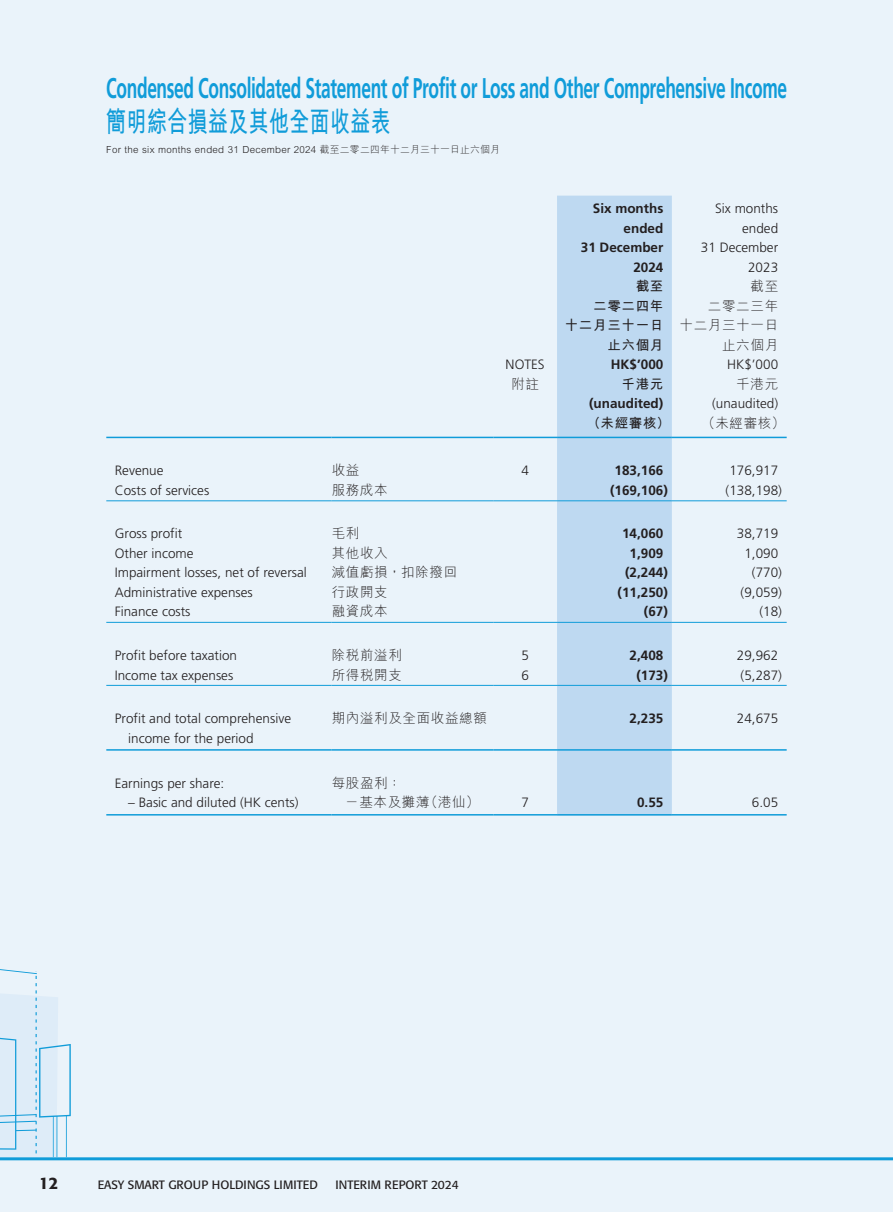
<style>
.page{position:relative;width:893px;height:1212px;background:#eaf3fa}
.page>*{position:absolute;margin:0;border:0;box-sizing:border-box;transform-origin:0 0}
.t1{font:700 28.5px "Frutiger LT Std";letter-spacing:-.02em;color:#109cd9;scale:.61 1}
.t2{font:700 28.5px "M Hei HK";letter-spacing:.02em;color:#109cd9;scale:.7 1}
.t3{font:500 16.5px "Formata";color:#231f20}
.t4{font:300 13.5px/19.5px "Frutiger LT Std";color:#231f20;text-align:right}
.t5{font:700 13.5px/19.5px "Frutiger LT Std";color:#231f20;text-align:right}
.t6{font:300 13.5px/19.5px "M Hei HK";letter-spacing:.05em;color:#231f20;text-align:right}
.t7{font:700 13.5px/19.5px "M Hei HK";letter-spacing:.05em;color:#231f20;text-align:right}
.t8{font:12px "Formata";color:#231f20}
.t9{font:300 9.75px "M Hei HK";letter-spacing:.03em;color:#231f20}
</style>
<div class="page">
<hr style="left:0;top:1157px;width:893px;height:3px;background:#109cd9">
<svg style="left:0;top:969px;width:71px;height:188px"></svg>
<div style="left:557px;top:196px;width:115px;height:618px;background:#bed9f1"></div>
<hr style="left:106px;top:437px;width:226px;height:1px;background:#109cd9">
<hr style="left:332px;top:437px;width:161px;height:1px;background:#109cd9">
<hr style="left:493px;top:437px;width:64px;height:1px;background:#109cd9">
<hr style="left:557px;top:437px;width:115px;height:1px;background:#109cd9">
<hr style="left:672px;top:437px;width:115px;height:1px;background:#109cd9">
<hr style="left:106px;top:500px;width:226px;height:1px;background:#109cd9">
<hr style="left:332px;top:500px;width:161px;height:1px;background:#109cd9">
<hr style="left:493px;top:500px;width:64px;height:1px;background:#109cd9">
<hr style="left:557px;top:500px;width:115px;height:1px;background:#109cd9">
<hr style="left:672px;top:500px;width:115px;height:1px;background:#109cd9">
<hr style="left:106px;top:622px;width:226px;height:1px;background:#109cd9">
<hr style="left:332px;top:622px;width:161px;height:1px;background:#109cd9">
<hr style="left:493px;top:622px;width:64px;height:1px;background:#109cd9">
<hr style="left:557px;top:622px;width:115px;height:1px;background:#109cd9">
<hr style="left:672px;top:622px;width:115px;height:1px;background:#109cd9">
<hr style="left:106px;top:685px;width:226px;height:1px;background:#109cd9">
<hr style="left:332px;top:685px;width:161px;height:1px;background:#109cd9">
<hr style="left:493px;top:685px;width:64px;height:1px;background:#109cd9">
<hr style="left:557px;top:685px;width:115px;height:1px;background:#109cd9">
<hr style="left:672px;top:685px;width:115px;height:1px;background:#109cd9">
<hr style="left:106px;top:749px;width:226px;height:2px;background:#109cd9">
<hr style="left:332px;top:749px;width:161px;height:2px;background:#109cd9">
<hr style="left:493px;top:749px;width:64px;height:2px;background:#109cd9">
<hr style="left:557px;top:749px;width:115px;height:2px;background:#109cd9">
<hr style="left:672px;top:749px;width:115px;height:2px;background:#109cd9">
<hr style="left:106px;top:814px;width:226px;height:1px;background:#109cd9">
<hr style="left:332px;top:814px;width:161px;height:1px;background:#109cd9">
<hr style="left:493px;top:814px;width:64px;height:1px;background:#109cd9">
<hr style="left:557px;top:814px;width:115px;height:1px;background:#109cd9">
<hr style="left:672px;top:814px;width:115px;height:1px;background:#109cd9">
<h1 class="t1" style="left:106px;top:71px;width:1118px">Condensed Consolidated Statement of Profit or Loss and Other Comprehensive Income</h1>
<h1 class="t2" style="left:106px;top:101px;width:408px">簡明綜合損益及其他全面收益表</h1>
<p class="t9" style="left:106px;top:143px;width:395px">For the six months ended 31 December 2024 截至二零二四年十二月三十一日止六個月</p>
<p class="t5" style="left:581px;top:199px;width:84px">Six months ended<br>31 December<br>2024</p>
<p class="t4" style="left:701px;top:199px;width:79px">Six months ended<br>31 December<br>2023</p>
<p class="t7" style="left:565px;top:276px;width:100px">截至<br>二零二四年<br>十二月三十一日止六個月</p>
<p class="t6" style="left:680px;top:276px;width:100px">截至<br>二零二三年<br>十二月三十一日止六個月</p>
<p class="t4" style="left:506px;top:355px;width:41px">NOTES</p>
<p class="t5" style="left:611px;top:355px;width:54px">HK$’000</p>
<p class="t4" style="left:727px;top:355px;width:53px">HK$’000</p>
<p class="t6" style="left:511px;top:374px;width:29px">附註</p>
<p class="t7" style="left:621px;top:373px;width:43px">千港元</p>
<p class="t6" style="left:736px;top:374px;width:43px">千港元</p>
<p class="t5" style="left:589px;top:394px;width:76px">(unaudited)</p>
<p class="t4" style="left:712px;top:394px;width:68px">(unaudited)</p>
<p class="t7" style="left:587px;top:412px;width:85px">（未經審核）</p>
<p class="t6" style="left:702px;top:413px;width:85px">（未經審核）</p>
<p class="t4" style="left:115px;top:461px;width:50px">Revenue</p>
<p class="t6" style="left:332px;top:460px;width:29px">收益</p>
<p class="t4" style="left:521px;top:461px;width:9px">4</p>
<p class="t5" style="left:615px;top:461px;width:50px">183,166</p>
<p class="t4" style="left:729px;top:461px;width:50px">176,917</p>
<p class="t4" style="left:115px;top:481px;width:96px">Costs of services</p>
<p class="t6" style="left:332px;top:480px;width:58px">服務成本</p>
<p class="t5" style="left:610px;top:481px;width:59px">(169,106)</p>
<p class="t4" style="left:726px;top:481px;width:58px">(138,198)</p>
<p class="t4" style="left:115px;top:524px;width:69px">Gross profit</p>
<p class="t6" style="left:332px;top:523px;width:29px">毛利</p>
<p class="t5" style="left:622px;top:524px;width:43px">14,060</p>
<p class="t4" style="left:737px;top:524px;width:43px">38,719</p>
<p class="t4" style="left:115px;top:544px;width:80px">Other income</p>
<p class="t6" style="left:332px;top:543px;width:58px">其他收入</p>
<p class="t5" style="left:630px;top:544px;width:35px">1,909</p>
<p class="t4" style="left:744px;top:544px;width:35px">1,090</p>
<p class="t4" style="left:115px;top:563px;width:193px">Impairment losses, net of reversal</p>
<p class="t6" style="left:332px;top:562px;width:127px">減值虧損，扣除撥回</p>
<p class="t5" style="left:625px;top:563px;width:44px">(2,244)</p>
<p class="t4" style="left:752px;top:563px;width:32px">(770)</p>
<p class="t4" style="left:115px;top:583px;width:139px">Administrative expenses</p>
<p class="t6" style="left:332px;top:582px;width:58px">行政開支</p>
<p class="t5" style="left:618px;top:583px;width:52px">(11,250)</p>
<p class="t4" style="left:741px;top:583px;width:43px">(9,059)</p>
<p class="t4" style="left:115px;top:602px;width:77px">Finance costs</p>
<p class="t6" style="left:332px;top:601px;width:58px">融資成本</p>
<p class="t5" style="left:644px;top:602px;width:26px">(67)</p>
<p class="t4" style="left:759px;top:602px;width:24px">(18)</p>
<p class="t4" style="left:115px;top:646px;width:124px">Profit before taxation</p>
<p class="t6" style="left:332px;top:645px;width:72px">除稅前溢利</p>
<p class="t4" style="left:521px;top:646px;width:9px">5</p>
<p class="t5" style="left:630px;top:646px;width:35px">2,408</p>
<p class="t4" style="left:737px;top:646px;width:43px">29,962</p>
<p class="t4" style="left:115px;top:665px;width:120px">Income tax expenses</p>
<p class="t6" style="left:332px;top:664px;width:72px">所得稅開支</p>
<p class="t4" style="left:521px;top:665px;width:9px">6</p>
<p class="t5" style="left:636px;top:665px;width:33px">(173)</p>
<p class="t4" style="left:741px;top:665px;width:43px">(5,287)</p>
<p class="t4" style="left:128px;top:709px;width:164px;text-align:left;text-indent:-14px">Profit and total comprehensive income for the period</p>
<p class="t6" style="left:332px;top:708px;width:157px">期內溢利及全面收益總額</p>
<p class="t5" style="left:630px;top:709px;width:35px">2,235</p>
<p class="t4" style="left:737px;top:709px;width:43px">24,675</p>
<p class="t4" style="left:115px;top:774px;width:111px">Earnings per share:</p>
<p class="t6" style="left:332px;top:773px;width:71px">每股盈利：</p>
<p class="t4" style="left:128px;top:793px;width:172px">– Basic and diluted (HK cents)</p>
<p class="t6" style="left:345px;top:792px;width:135px">－基本及攤薄（港仙）</p>
<p class="t4" style="left:521px;top:793px;width:9px">7</p>
<p class="t5" style="left:637px;top:793px;width:28px">0.55</p>
<p class="t4" style="left:752px;top:793px;width:28px">6.05</p>
<p class="t3" style="left:39px;top:1173px;width:21px">12</p>
<p class="t8" style="left:98px;top:1177px;width:222px">EASY SMART GROUP HOLDINGS LIMITED</p>
<p class="t8" style="left:335px;top:1177px;width:125px">INTERIM REPORT 2024</p>
</div>
